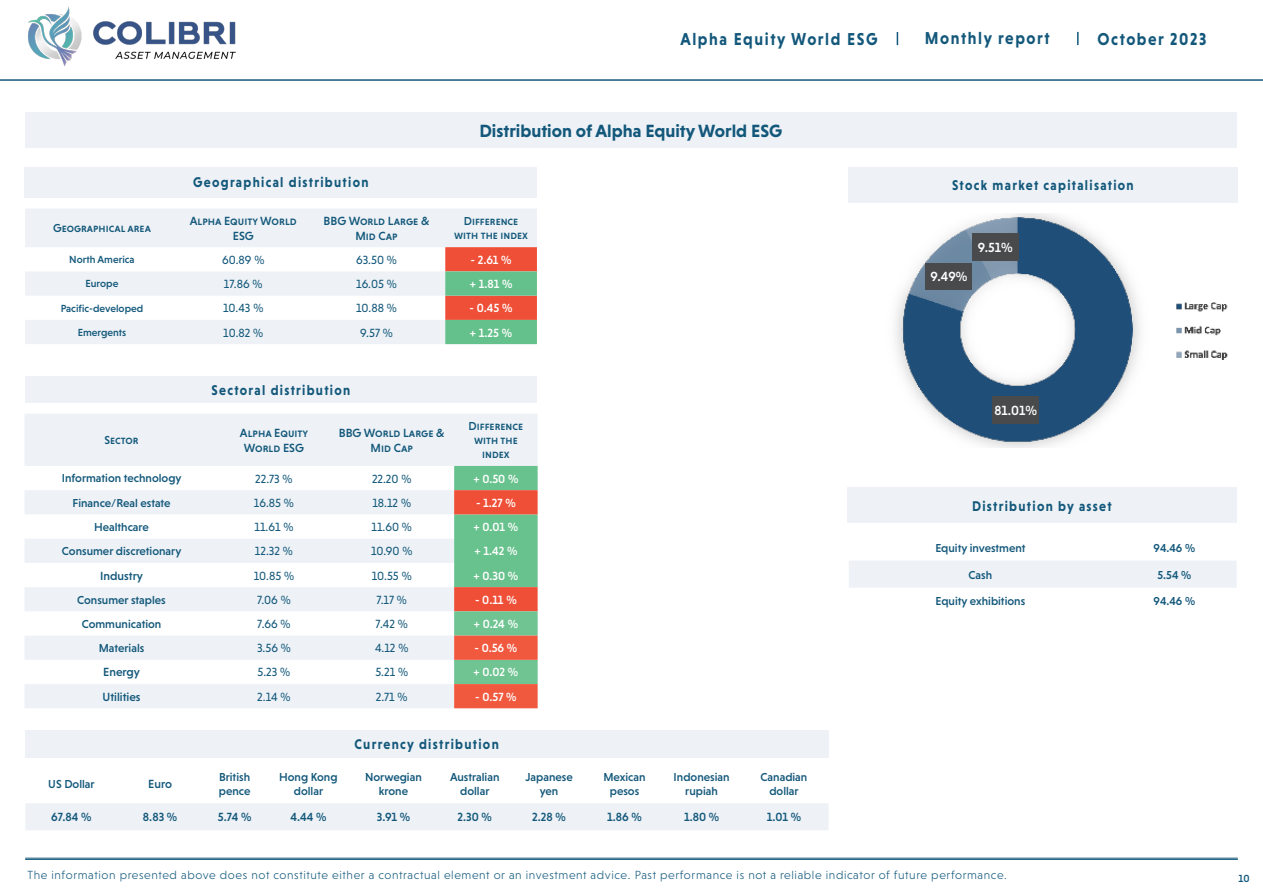
<style>
.page{position:relative;width:1263px;height:893px;background:#fff}
.page>*{position:absolute;margin:0;border:0;box-sizing:border-box;transform-origin:0 0}
.t1{font:700 18px "Niveau Grotesk";color:#13587b}
.t2{font:700 17.55px "Niveau Grotesk";letter-spacing:.1em;color:#13587b;scale:.9 1}
.t3{font:700 14.4px "Niveau Grotesk";letter-spacing:.1em;color:#13587b;scale:.9 1}
.t4{font:500 13.5px "Niveau Grotesk";color:#fff}
.t5{font:12px "Niveau Grotesk";color:#13587b}
.t6{font:300 12px "Niveau Grotesk";letter-spacing:.05em;color:#13587b}
.t7{font:500 12px "Niveau Grotesk";color:#fff}
.t8{font:12px/14.4px "Niveau Grotesk Medium Small Caps";color:#13587b;text-align:center}
.t9{font:500 12px "Niveau Grotesk";color:#13587b}
.t10{font:500 11.7px/14.1px "Niveau Grotesk";color:#13587b;text-align:center}
.t11{font:11.7px/14.1px "Niveau Grotesk Medium Small Caps";color:#13587b;text-align:center}
.t12{font:500 10.5px "Niveau Grotesk";color:#13587b}
</style>
<div class="page">
<svg style="left:1077px;top:32px;width:1px;height:13px"></svg>
<img style="left:28px;top:6px;width:208px;height:60px">
<svg style="left:897px;top:32px;width:1px;height:13px"></svg>
<hr style="left:0;top:79px;width:1263px;height:2px;background:#13587b">
<div style="left:848px;top:167px;width:390px;height:35px;background:#eef2f6"></div>
<div style="left:847px;top:488px;width:390px;height:35px;background:#eef2f6"></div>
<div style="left:25px;top:167px;width:512px;height:30px;background:#eef2f6"></div>
<div style="left:25px;top:377px;width:512px;height:26px;background:#eef2f6"></div>
<div style="left:25px;top:113px;width:1212px;height:35px;background:#eef2f6"></div>
<hr style="left:25px;top:858px;width:1213px;height:1px;background:#13587b">
<hr style="left:25px;top:859px;width:1213px;height:1px;background:#13587b">
<div style="left:849px;top:561px;width:388px;height:27px;background:#eef2f6"></div>
<div style="left:25px;top:730px;width:803px;height:27px;background:#eef2f6"></div>
<img style="left:895px;top:214px;width:333px;height:234px">
<div style="left:992px;top:397px;width:47px;height:27px;background:#494a4b"></div>
<div style="left:925px;top:263px;width:47px;height:26px;background:#494a4b"></div>
<div style="left:972px;top:233px;width:47px;height:27px;background:#494a4b"></div>
<svg style="left:25px;top:209px;width:512px;height:135px;fill:#eef2f6"></svg>
<svg style="left:445px;top:247px;width:92px;height:97px;background:#aa8963"></svg>
<svg style="left:25px;top:414px;width:513px;height:294px;fill:#eef2f6"></svg>
<svg style="left:454px;top:466px;width:84px;height:242px;background:#a0976e"></svg>
<div style="left:25px;top:803px;width:803px;height:27px;background:#eef2f6"></div>
<h2 class="t2" style="left:680px;top:29px;width:220px">Alpha Equity World ESG</h2>
<h2 class="t2" style="left:925px;top:28px;width:140px">Monthly report</h2>
<h2 class="t2" style="left:1097px;top:29px;width:123px">October 2023</h2>
<p class="t3" style="left:193px;top:174px;width:196px">Geographical distribution</p>
<p class="t1" style="left:479px;top:121px;width:304px">Distribution of Alpha Equity World ESG</p>
<p class="t11" style="left:53px;top:221px;width:99px">Geographical area</p>
<p class="t8" style="left:190px;top:214px;width:108px">Alpha Equity World<br>ESG</p>
<p class="t8" style="left:324px;top:214px;width:107px">BBG World Large &amp;<br>Mid Cap</p>
<p class="t11" style="left:454px;top:214px;width:75px">Difference with the index</p>
<p class="t12" style="left:69px;top:254px;width:67px">North America</p>
<p class="t5" style="left:222px;top:253px;width:44px">60.89 %</p>
<p class="t5" style="left:356px;top:253px;width:42px">63.50 %</p>
<p class="t7" style="left:470px;top:253px;width:43px">- 2.61 %</p>
<p class="t12" style="left:86px;top:278px;width:34px">Europe</p>
<p class="t5" style="left:224px;top:277px;width:40px">17.86 %</p>
<p class="t5" style="left:356px;top:277px;width:42px">16.05 %</p>
<p class="t7" style="left:470px;top:277px;width:44px">+ 1.81 %</p>
<p class="t12" style="left:61px;top:302px;width:84px">Pacific-developed</p>
<p class="t5" style="left:223px;top:301px;width:42px">10.43 %</p>
<p class="t5" style="left:356px;top:301px;width:42px">10.88 %</p>
<p class="t7" style="left:470px;top:301px;width:44px">- 0.45 %</p>
<p class="t12" style="left:78px;top:326px;width:50px">Emergents</p>
<p class="t5" style="left:223px;top:326px;width:42px">10.82 %</p>
<p class="t5" style="left:360px;top:326px;width:34px">9.57 %</p>
<p class="t7" style="left:470px;top:326px;width:44px">+ 1.25 %</p>
<p class="t3" style="left:212px;top:382px;width:156px">Sectoral distribution</p>
<p class="t11" style="left:104px;top:433px;width:36px">Sector</p>
<p class="t8" style="left:240px;top:426px;width:70px">Alpha Equity<br>World ESG</p>
<p class="t8" style="left:339px;top:426px;width:107px">BBG World Large &amp;<br>Mid Cap</p>
<p class="t11" style="left:469px;top:419px;width:56px">Difference with the index</p>
<p class="t10" style="left:62px;top:471px;width:121px">Information technology</p>
<p class="t5" style="left:255px;top:472px;width:39px">22.73 %</p>
<p class="t5" style="left:372px;top:472px;width:41px">22.20 %</p>
<p class="t7" style="left:473px;top:472px;width:47px">+ 0.50 %</p>
<p class="t10" style="left:72px;top:496px;width:100px">Finance/Real estate</p>
<p class="t5" style="left:254px;top:496px;width:42px">16.85 %</p>
<p class="t5" style="left:372px;top:496px;width:40px">18.12 %</p>
<p class="t7" style="left:476px;top:496px;width:41px">- 1.27 %</p>
<p class="t10" style="left:94px;top:520px;width:56px">Healthcare</p>
<p class="t5" style="left:254px;top:520px;width:40px">11.61 %</p>
<p class="t5" style="left:371px;top:520px;width:42px">11.60 %</p>
<p class="t7" style="left:473px;top:520px;width:46px">+ 0.01 %</p>
<p class="t10" style="left:62px;top:544px;width:121px">Consumer discretionary</p>
<p class="t5" style="left:255px;top:544px;width:39px">12.32 %</p>
<p class="t5" style="left:371px;top:544px;width:43px">10.90 %</p>
<p class="t7" style="left:474px;top:544px;width:44px">+ 1.42 %</p>
<p class="t9" style="left:100px;top:569px;width:44px">Industry</p>
<p class="t5" style="left:254px;top:569px;width:42px">10.85 %</p>
<p class="t5" style="left:372px;top:569px;width:42px">10.55 %</p>
<p class="t7" style="left:473px;top:569px;width:46px">+ 0.30 %</p>
<p class="t10" style="left:77px;top:592px;width:90px">Consumer staples</p>
<p class="t5" style="left:257px;top:593px;width:35px">7.06 %</p>
<p class="t5" style="left:376px;top:593px;width:32px">7.17 %</p>
<p class="t7" style="left:475px;top:593px;width:43px">- 0.11 %</p>
<p class="t10" style="left:82px;top:617px;width:81px">Communication</p>
<p class="t5" style="left:257px;top:617px;width:35px">7.66 %</p>
<p class="t5" style="left:376px;top:617px;width:34px">7.42 %</p>
<p class="t7" style="left:474px;top:617px;width:46px">+ 0.24 %</p>
<p class="t10" style="left:99px;top:641px;width:47px">Materials</p>
<p class="t5" style="left:257px;top:641px;width:35px">3.56 %</p>
<p class="t5" style="left:375px;top:641px;width:35px">4.12 %</p>
<p class="t7" style="left:474px;top:641px;width:44px">- 0.56 %</p>
<p class="t9" style="left:103px;top:665px;width:38px">Energy</p>
<p class="t5" style="left:258px;top:666px;width:34px">5.23 %</p>
<p class="t5" style="left:375px;top:666px;width:34px">5.21 %</p>
<p class="t7" style="left:473px;top:665px;width:46px">+ 0.02 %</p>
<p class="t9" style="left:103px;top:690px;width:40px">Utilities</p>
<p class="t5" style="left:257px;top:690px;width:35px">2.14 %</p>
<p class="t5" style="left:376px;top:690px;width:33px">2.71 %</p>
<p class="t7" style="left:475px;top:690px;width:43px">- 0.57 %</p>
<p class="t3" style="left:354px;top:736px;width:162px">Currency distribution</p>
<p class="t10" style="left:48px;top:776px;width:48px">US Dollar</p>
<p class="t9" style="left:148px;top:777px;width:25px">Euro</p>
<p class="t10" style="left:219px;top:769px;width:33px;text-align:left">British pence</p>
<p class="t10" style="left:279px;top:769px;width:60px">Hong Kong dollar</p>
<p class="t10" style="left:365px;top:769px;width:58px">Norwegian krone</p>
<p class="t10" style="left:450px;top:769px;width:51px">Australian dollar</p>
<p class="t10" style="left:525px;top:769px;width:49px">Japanese yen</p>
<p class="t10" style="left:603px;top:769px;width:44px">Mexican pesos</p>
<p class="t10" style="left:674px;top:769px;width:57px">Indonesian rupiah</p>
<p class="t10" style="left:760px;top:769px;width:48px">Canadian dollar</p>
<p class="t9" style="left:51px;top:810px;width:42px">67.84 %</p>
<p class="t9" style="left:143px;top:810px;width:36px">8.83 %</p>
<p class="t9" style="left:218px;top:810px;width:35px">5.74 %</p>
<p class="t9" style="left:290px;top:810px;width:38px">4.44 %</p>
<p class="t9" style="left:377px;top:810px;width:35px">3.91 %</p>
<p class="t9" style="left:457px;top:810px;width:36px">2.30 %</p>
<p class="t9" style="left:532px;top:810px;width:35px">2.28 %</p>
<p class="t9" style="left:607px;top:810px;width:36px">1.86 %</p>
<p class="t9" style="left:684px;top:810px;width:37px">1.80 %</p>
<p class="t9" style="left:767px;top:810px;width:36px">1.01 %</p>
<p class="t3" style="left:952px;top:177px;width:203px">Stock market capitalisation</p>
<p class="t4" style="left:931px;top:269px;width:38px">9.49%</p>
<p class="t4" style="left:978px;top:240px;width:36px">9.51%</p>
<p class="t4" style="left:994px;top:403px;width:44px">81.01%</p>
<p class="t3" style="left:972px;top:497px;width:157px">Distribution by asset</p>
<p class="t10" style="left:935px;top:541px;width:92px">Equity investment</p>
<p class="t10" style="left:1153px;top:541px;width:43px">94.46 %</p>
<p class="t10" style="left:968px;top:567px;width:25px">Cash</p>
<p class="t10" style="left:1157px;top:567px;width:35px">5.54 %</p>
<p class="t10" style="left:935px;top:594px;width:91px">Equity exhibitions</p>
<p class="t10" style="left:1153px;top:594px;width:43px">94.46 %</p>
<p class="t6" style="left:27px;top:868px;width:981px">The information presented above does not constitute either a contractual element or an investment advice. Past performance is not a reliable indicator of future performance.</p>
<p class="t12" style="left:1238px;top:872px;width:13px">10</p>
</div>
